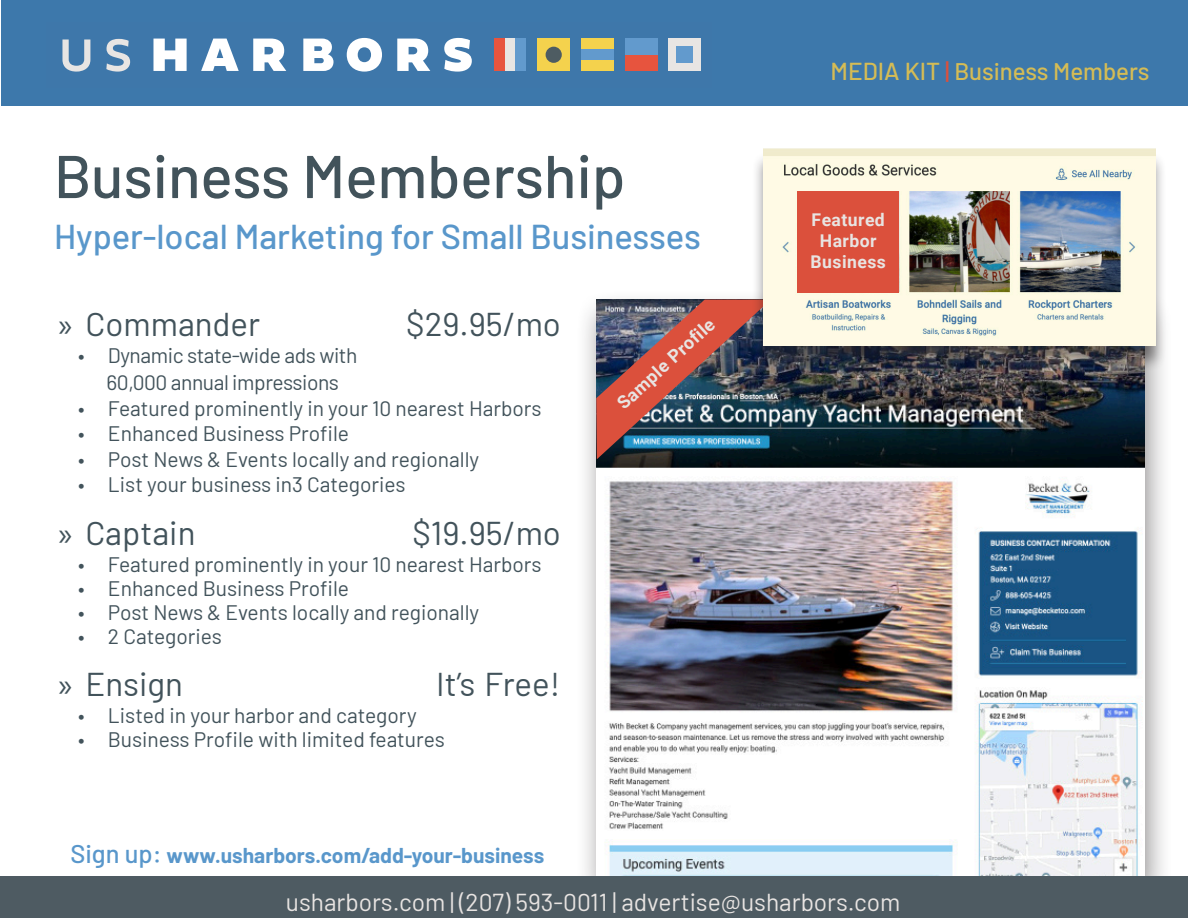
<style>
.page{position:relative;width:1188px;height:918px;background:#fff}
.page>*{position:absolute;margin:0;border:0;box-sizing:border-box;transform-origin:0 0}
.Paragraph_Style_1{font:500 60.3px "Barlow";color:#42535b}
.Blue_Sub_Header{font:500 34.5px "Barlow";color:#5997cb}
.t1{font:33px "Barlow";color:#42535b}
.t2{font:24.45px "Barlow";color:#e8e4e2}
.t3{font:500 24px "Barlow";color:#d5bc55}
.t4{font:21px "Barlow";color:#42535b}
.t5{font:21px/27px "Barlow";letter-spacing:-.02em;color:#42535b;text-align:center}
.Blue_Sub_Header-2{font:700 21px "Barlow";color:#5997cb}
.t6{font:700 18px "Roboto";color:#e8e4e2}
.t7{font:700 17.55px "Roboto";letter-spacing:.025em;color:#e8e4e2}
.s1{font-family:"Myriad Pro"}
.s2{font-weight:500;font-size:25.5px}
.s3{font-size:24.45px}
.s4{font-size:24.45px;color:#db503c}
</style>
<div class="page">
<div style="left:1px;top:0;width:1187px;height:106px;background:#3d78ab"></div>
<div style="left:537px;top:39px;width:33px;height:32px;background:#f4d24d"></div>
<div style="left:546px;top:47px;width:16px;height:16px;background:#4e5c62;border-radius:50%"></div>
<div style="left:669px;top:39px;width:32px;height:32px;background:#e8e5e3"></div>
<div style="left:677px;top:47px;width:16px;height:16px;background:#629acd"></div>
<div style="left:625px;top:55px;width:32px;height:16px;background:#e7543e"></div>
<div style="left:625px;top:39px;width:32px;height:16px;background:#629acd"></div>
<div style="left:494px;top:39px;width:11px;height:32px;background:#e7543e"></div>
<div style="left:505px;top:39px;width:10px;height:32px;background:#e8e5e3"></div>
<div style="left:515px;top:39px;width:11px;height:32px;background:#629acd"></div>
<div style="left:581px;top:39px;width:33px;height:10px;background:#f4d24d"></div>
<div style="left:581px;top:49px;width:33px;height:11px;background:#629acd"></div>
<div style="left:581px;top:60px;width:33px;height:11px;background:#f4d24d"></div>
<svg style="left:153px;top:39px;width:34px;height:32px"></svg>
<svg style="left:253px;top:39px;width:33px;height:32px"></svg>
<svg style="left:347px;top:38px;width:35px;height:34px"></svg>
<svg style="left:397px;top:39px;width:33px;height:32px"></svg>
<svg style="left:444px;top:38px;width:28px;height:34px"></svg>
<svg style="left:62px;top:40px;width:28px;height:32px"></svg>
<svg style="left:106px;top:39px;width:24px;height:33px"></svg>
<svg style="left:201px;top:39px;width:38px;height:32px"></svg>
<svg style="left:303px;top:39px;width:31px;height:32px"></svg>
<div style="left:575px;top:288px;width:599px;height:628px;background:#231f20;opacity:.5"></div>
<img style="left:596px;top:372px;width:548px;height:504px">
<img style="left:596px;top:300px;width:175px;height:159px">
<div style="left:752px;top:152px;width:415px;height:220px;background:#231f20;opacity:.49"></div>
<img style="left:763px;top:149px;width:392px;height:196px">
<div style="left:797px;top:191px;width:102px;height:102px;background:#db503c"></div>
<div style="left:0;top:876px;width:1187px;height:42px;background:#4e5b62"></div>
<p class="Paragraph_Style_1" style="left:54px;top:132px;width:573px">Business Membership</p>
<p class="Blue_Sub_Header" style="left:54px;top:211px;width:648px">Hyper-local Marketing for Small Businesses</p>
<p class="t1" style="left:58px;top:301px;width:203px"><span class="s1">»</span> Commander</p>
<p class="t1" style="left:406px;top:301px;width:156px">$29.95/mo</p>
<p class="t5" style="left:78px;top:341px;width:281px">• Dynamic state-wide ads with<br>60,000 annual impressions</p>
<p class="t4" style="left:78px;top:393px;width:465px">• Featured prominently in your 10 nearest Harbors</p>
<p class="t4" style="left:78px;top:419px;width:273px">• Enhanced Business Profile</p>
<p class="t4" style="left:78px;top:444px;width:403px">• Post News &amp; Events locally and regionally</p>
<p class="t4" style="left:78px;top:470px;width:329px">• List your business in3 Categories</p>
<p class="t1" style="left:58px;top:509px;width:138px"><span class="s1">»</span> Captain</p>
<p class="t1" style="left:412px;top:509px;width:150px">$19.95/mo</p>
<p class="t4" style="left:78px;top:549px;width:465px">• Featured prominently in your 10 nearest Harbors</p>
<p class="t4" style="left:78px;top:573px;width:273px">• Enhanced Business Profile</p>
<p class="t4" style="left:78px;top:597px;width:403px">• Post News &amp; Events locally and regionally</p>
<p class="t4" style="left:78px;top:621px;width:145px">• 2 Categories</p>
<p class="t1" style="left:58px;top:661px;width:126px"><span class="s1">»</span> Ensign</p>
<p class="t1" style="left:436px;top:661px;width:126px">It’s Free!</p>
<p class="t4" style="left:78px;top:701px;width:340px">• Listed in your harbor and category</p>
<p class="t4" style="left:78px;top:725px;width:368px">• Business Profile with limited features</p>
<p class="Blue_Sub_Header-2" style="left:70px;top:840px;width:475px"><span class="s2">Sign up:</span> www.usharbors.com/add-your-business</p>
<p class="t6" style="left:612px;top:397px;width:127px;rotate:-43deg">Sample Profile</p>
<p class="t3" style="left:831px;top:54px;width:320px"><span class="s3">MEDIA KIT</span> <span class="s4">|</span> Business Members</p>
<p class="t7" style="left:812px;top:207px;width:75px">Featured</p>
<p class="t7" style="left:820px;top:228px;width:58px">Harbor</p>
<p class="t7" style="left:811px;top:250px;width:77px">Business</p>
<p class="t2" style="left:286px;top:884px;width:616px">usharbors.com | (207) 593-0011 | advertise@usharbors.com</p>
</div>
